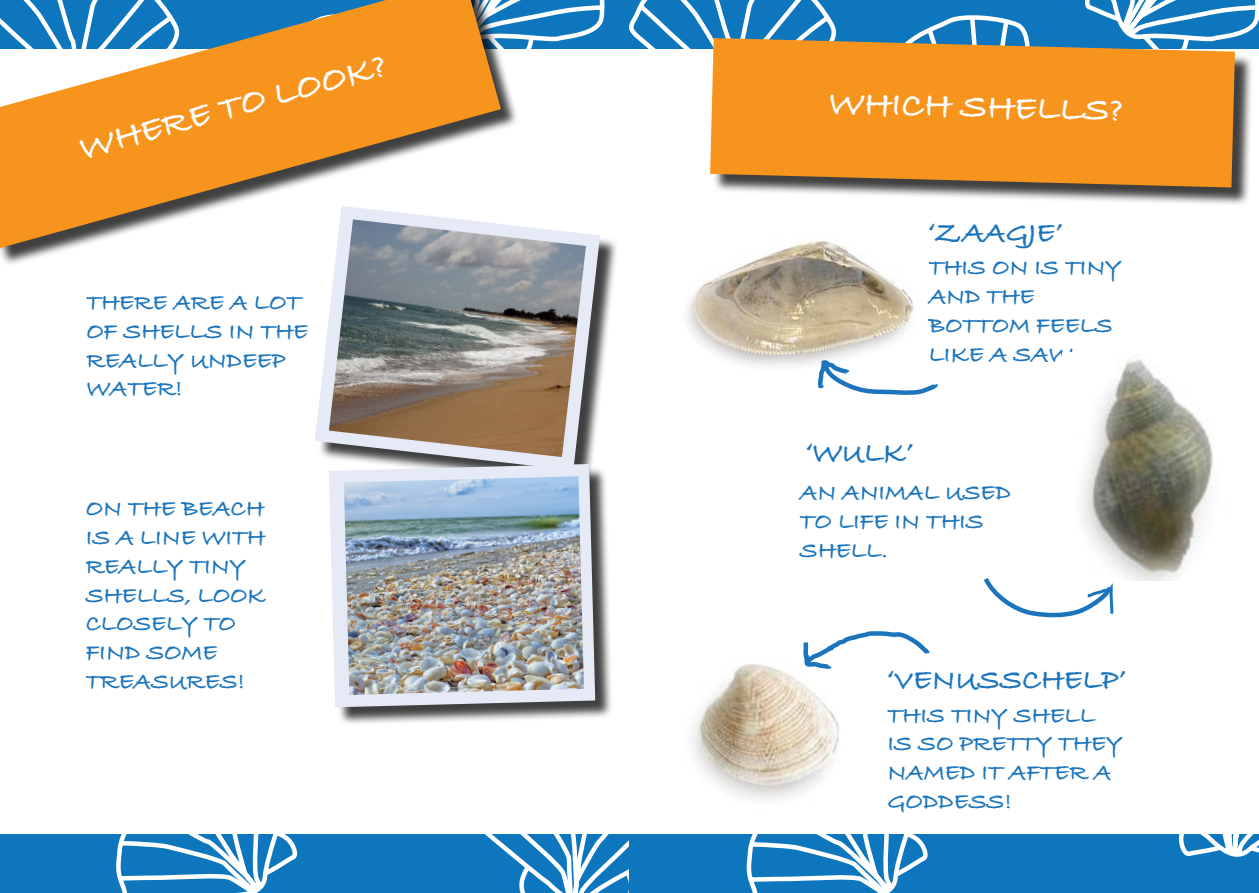
<style>
.page{position:relative;width:1259px;height:893px;background:#fff}
.page>*{position:absolute;margin:0;border:0;box-sizing:border-box;transform-origin:0 0}
.t1{font:700 36px "Bradley Hand ITCTT";color:#fff}
.t2{font:700 30px "Bradley Hand ITCTT";color:#1c75bc}
.t3{font:700 24px/28.8px "Bradley Hand ITCTT";color:#1c75bc}
</style>
<div class="page">
<svg style="left:519px;top:0;width:90px;height:49px"></svg>
<svg style="left:0;top:834px;width:303px;height:59px;background:#368cc7"></svg>
<svg style="left:626px;top:0;width:213px;height:49px;background:#3a8fc8"></svg>
<svg style="left:1079px;top:0;width:180px;height:49px"></svg>
<svg style="left:857px;top:12px;width:190px;height:26px;background:#318ac5"></svg>
<div style="left:0;top:0;width:519px;height:266px;background:#000;opacity:.75"></div>
<svg style="left:0;top:0;width:501px;height:248px;fill:#f7941e"></svg>
<svg style="left:315px;top:206px;width:204px;height:7px"></svg>
<div style="left:713px;top:40px;width:540px;height:166px;background:#000;opacity:.75"></div>
<svg style="left:710px;top:38px;width:525px;height:149px;background:#e69129"></svg>
<img style="left:311px;top:213px;width:948px;height:680px">
<h1 class="t1" style="left:73px;top:121px;width:319px;rotate:-15deg">WHERE TO LOOK?</h1>
<p class="t3" style="left:86px;top:287px;width:223px">THERE ARE A LOT<br>OF SHELLS IN THE<br>REALLY UNDEEP<br>WATER!</p>
<p class="t3" style="left:86px;top:493px;width:181px">ON THE BEACH<br>IS A LINE WITH<br>REALLY TINY<br>SHELLS, LOOK<br>CLOSELY TO<br>FIND SOME<br>TREASURES!</p>
<h1 class="t1" style="left:829px;top:77px;width:296px;rotate:1deg">WHICH SHELLS?</h1>
<p class="t2" style="left:927px;top:210px;width:136px">‘ZAAGJE’</p>
<p class="t3" style="left:928px;top:252px;width:194px">THIS ON IS TINY<br>AND THE<br>BOTTOM FEELS<br>LIKE A SAW.</p>
<p class="t2" style="left:805px;top:430px;width:109px">‘WULK’</p>
<p class="t3" style="left:800px;top:477px;width:213px">AN ANIMAL USED<br>TO LIFE IN THIS<br>SHELL.</p>
<p class="t2" style="left:886px;top:657px;width:241px">‘VENUSSCHELP’</p>
<p class="t3" style="left:887px;top:699px;width:236px">THIS TINY SHELL<br>IS SO PRETTY THEY<br>NAMED IT AFTER A<br>GODDESS!</p>
</div>
